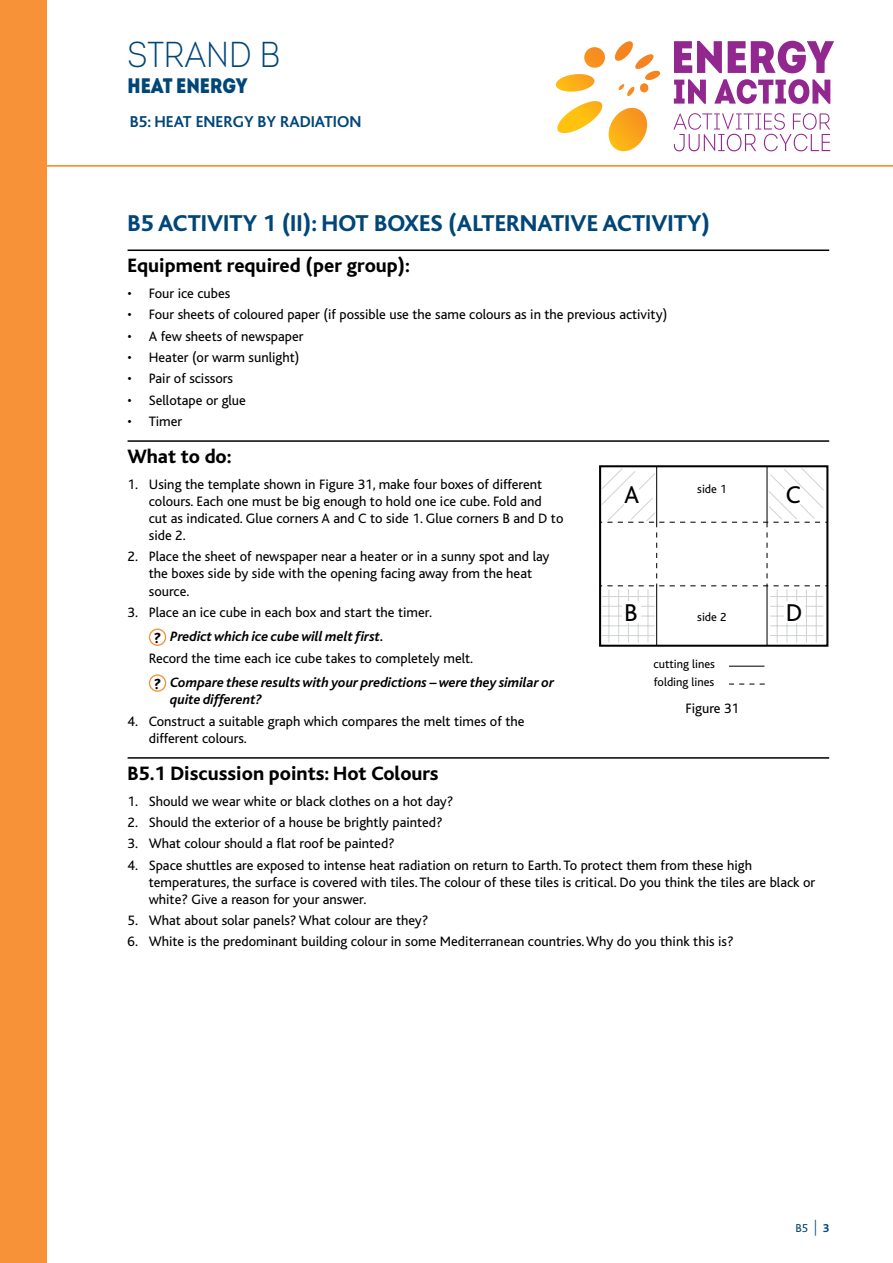
<style>
.page{position:relative;width:893px;height:1263px;background:#fff}
.page>*{position:absolute;margin:0;border:0;box-sizing:border-box;transform-origin:0 0}
.t1{font:36px "Intro Cond Light Free";color:#004678}
.t2{font:25.5px "Bliss";color:#000}
.t3{font:800 24px "Bliss";color:#004678}
.t4{font:21px "Intro Cond Black Free";color:#004678}
.t5{font:800 20.25px "Bliss";color:#000}
.t6{font:700 16.5px "Bliss";color:#004678}
.t7{font:14.25px/17.1px "Bliss";color:#000}
.t8{font:italic 700 14.25px/24.6px "Bliss";color:#000}
.t9{font:12.3px "Bliss";color:#000}
.t10{font:12px "Bliss";color:#004678}
.s1{font-weight:800;font-size:15.15px}
.s2{font-weight:700;font-style:italic}
.s3{font-weight:400;font-style:normal}
.s4{font-weight:800;font-style:normal;font-size:15.15px}
.s5{font-weight:300;font-size:15.6px}
.s6{font-weight:700}
</style>
<div class="page">
<hr style="left:0;top:165px;width:893px;height:2px;background:#f79239">
<div style="left:0;top:0;width:47px;height:1263px;background:#f79239"></div>
<svg style="left:673px;top:113px;width:157px;height:38px"></svg>
<svg style="left:674px;top:41px;width:48px;height:32px"></svg>
<svg style="left:728px;top:41px;width:106px;height:32px"></svg>
<svg style="left:674px;top:79px;width:32px;height:25px"></svg>
<svg style="left:714px;top:79px;width:116px;height:25px"></svg>
<svg style="left:555px;top:41px;width:105px;height:111px"></svg>
<hr style="left:128px;top:249px;width:701px;height:2px;background:#000">
<hr style="left:128px;top:440px;width:701px;height:2px;background:#000">
<hr style="left:128px;top:757px;width:701px;height:2px;background:#000">
<div style="left:149px;top:628px;width:17px;height:18px;border:1px solid #f79239;border-radius:50%"></div>
<div style="left:149px;top:674px;width:17px;height:18px;border:1px solid #f79239;border-radius:50%"></div>
<div style="left:599px;top:465px;width:229px;height:182px;border:2px solid #000"></div>
<hr style="left:656px;top:466px;width:1px;height:57px;background:#000">
<hr style="left:766px;top:466px;width:1px;height:57px;background:#000">
<hr style="left:656px;top:586px;width:1px;height:60px;background:#000">
<hr style="left:766px;top:586px;width:1px;height:60px;background:#000">
<svg style="left:600px;top:467px;width:228px;height:177px"></svg>
<div style="left:622px;top:601px;width:19px;height:22px;background:#fff"></div>
<hr style="left:777px;top:589px;width:1px;height:54px;background:#d1d3d4">
<hr style="left:786px;top:589px;width:1px;height:54px;background:#d1d3d4">
<hr style="left:796px;top:589px;width:1px;height:54px;background:#d1d3d4">
<hr style="left:806px;top:589px;width:1px;height:54px;background:#d1d3d4">
<hr style="left:816px;top:589px;width:1px;height:54px;background:#d1d3d4">
<hr style="left:770px;top:596px;width:53px;height:1px;background:#d1d3d4">
<hr style="left:770px;top:606px;width:53px;height:1px;background:#d1d3d4">
<hr style="left:770px;top:615px;width:53px;height:1px;background:#d1d3d4">
<hr style="left:770px;top:625px;width:53px;height:1px;background:#d1d3d4">
<hr style="left:770px;top:635px;width:53px;height:1px;background:#d1d3d4">
<div style="left:784px;top:601px;width:20px;height:22px;background:#fff"></div>
<hr style="left:729px;top:666px;width:35px;height:1px;background:#000">
<svg style="left:729px;top:683px;width:36px;height:1px"></svg>
<h1 class="t1" style="left:128px;top:33px;width:154px">STRAND B</h1>
<h3 class="t4" style="left:128px;top:71px;width:121px">HEAT ENERGY</h3>
<p class="t6" style="left:130px;top:113px;width:233px">B5: HEAT ENERGY BY RADIATION</p>
<h3 class="t3" style="left:128px;top:211px;width:584px">B5 ACTIVITY 1 (II): HOT BOXES (ALTERNATIVE ACTIVITY)</h3>
<h3 class="t5" style="left:128px;top:255px;width:284px">Equipment required (per group):</h3>
<p class="t7" style="left:128px;top:285px;width:104px">• Four ice cubes</p>
<p class="t7" style="left:128px;top:306px;width:541px">• Four sheets of coloured paper (if possible use the same colours as in the previous activity)</p>
<p class="t7" style="left:128px;top:328px;width:177px">• A few sheets of newspaper</p>
<p class="t7" style="left:128px;top:349px;width:173px">• Heater (or warm sunlight)</p>
<p class="t7" style="left:128px;top:370px;width:107px">• Pair of scissors</p>
<p class="t7" style="left:128px;top:392px;width:120px">• Sellotape or glue</p>
<p class="t7" style="left:128px;top:413px;width:56px">• Timer</p>
<h3 class="t5" style="left:128px;top:446px;width:106px">What to do:</h3>
<p class="t7" style="left:149px;top:476px;width:416px;text-indent:-21px">1. Using the template shown in Figure 31, make four boxes of different colours. Each one must be big enough to hold one ice cube. Fold and cut as indicated. Glue corners A and C to side 1. Glue corners B and D to side 2.</p>
<p class="t7" style="left:149px;top:548px;width:402px;text-indent:-21px">2. Place the sheet of newspaper near a heater or in a sunny spot and lay the boxes side by side with the opening facing away from the heat source.</p>
<p class="t7" style="left:154px;top:600px;width:280px;line-height:24.6px;text-indent:-26px">3. Place an ice cube in each box and start the timer. <span class="s1">?</span> <span class="s2">Predict which ice cube will melt first.</span></p>
<p class="t8" style="left:154px;top:646px;width:402px;text-indent:-5px"><span class="s3">Record the time each ice cube takes to completely melt.<br></span><span class="s4">?</span> Compare these results with your predictions – were they similar or</p>
<p class="t8" style="left:170px;top:688px;width:93px">quite different?</p>
<p class="t7" style="left:149px;top:713px;width:377px;text-indent:-21px">4. Construct a suitable graph which compares the melt times of the different colours.</p>
<h3 class="t5" style="left:128px;top:763px;width:313px">B5.1 Discussion points: Hot Colours</h3>
<p class="t7" style="left:128px;top:792px;width:327px">1. Should we wear white or black clothes on a hot day?</p>
<p class="t7" style="left:128px;top:814px;width:317px">2. Should the exterior of a house be brightly painted?</p>
<p class="t7" style="left:128px;top:835px;width:269px">3. What colour should a flat roof be painted?</p>
<p class="t7" style="left:149px;top:857px;width:668px;text-indent:-21px">4. Space shuttles are exposed to intense heat radiation on return to Earth. To protect them from these high temperatures, the surface is covered with tiles. The colour of these tiles is critical. Do you think the tiles are black or white? Give a reason for your answer.</p>
<p class="t7" style="left:128px;top:912px;width:302px">5. What about solar panels? What colour are they?</p>
<p class="t7" style="left:128px;top:933px;width:608px">6. White is the predominant building colour in some Mediterranean countries. Why do you think this is?</p>
<p class="t9" style="left:697px;top:483px;width:31px">side 1</p>
<h2 class="t2" style="left:624px;top:481px;width:17px">A</h2>
<h2 class="t2" style="left:786px;top:481px;width:17px">C</h2>
<h2 class="t2" style="left:624px;top:599px;width:15px">B</h2>
<h2 class="t2" style="left:786px;top:599px;width:18px">D</h2>
<p class="t9" style="left:697px;top:611px;width:31px">side 2</p>
<p class="t9" style="left:654px;top:658px;width:63px">cutting lines</p>
<p class="t9" style="left:654px;top:675px;width:62px">folding lines</p>
<p class="t7" style="left:685px;top:700px;width:55px">Figure 31</p>
<p class="t10" style="left:796px;top:1221px;width:35px">B5 <span class="s5">|</span> <span class="s6">3</span></p>
</div>
